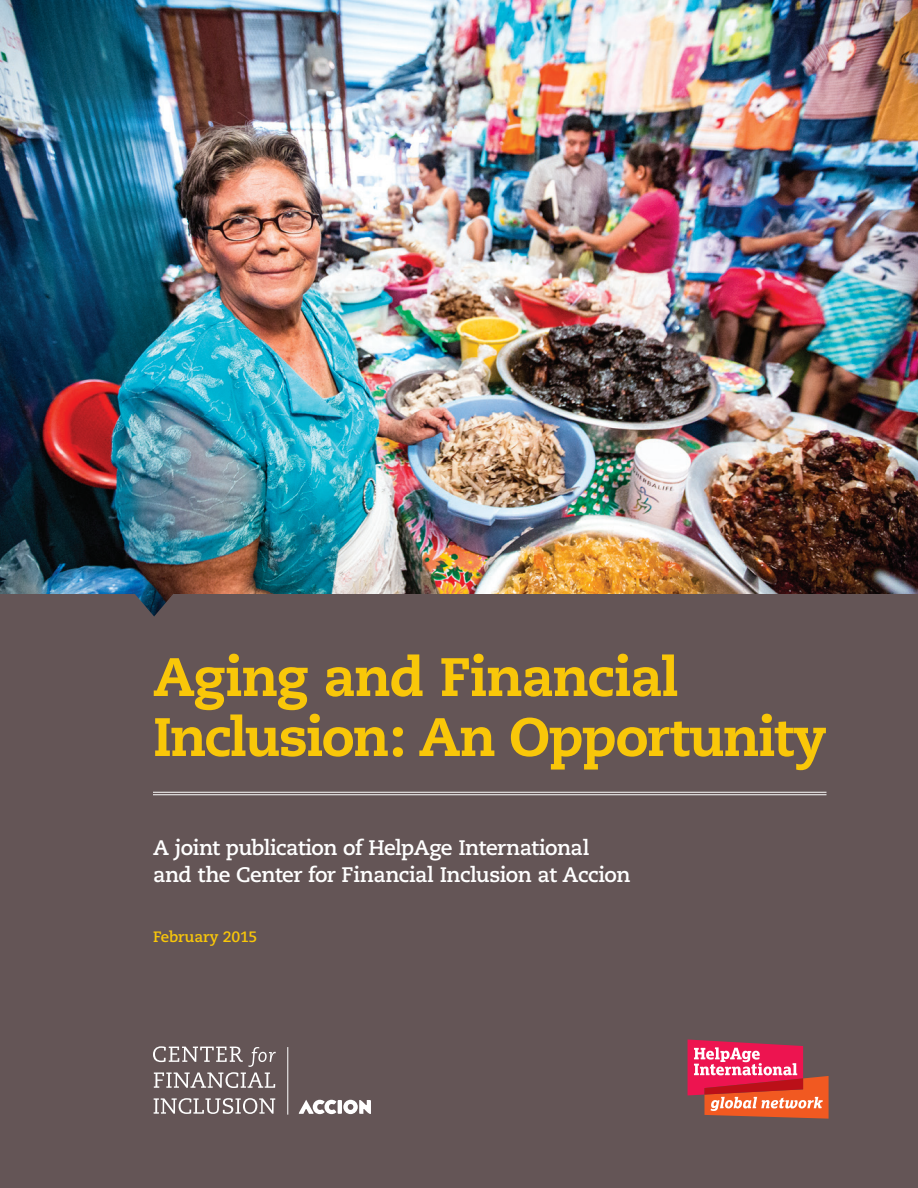
<style>
.page{position:relative;width:918px;height:1188px;background:#fff}
.page>*{position:absolute;margin:0;border:0;box-sizing:border-box;transform-origin:0 0}
.C1_report_title{font:800 54px/60px "Caecilia";letter-spacing:-.03em;color:#f9c709}
.C2_report_subtitle{font:700 21px/27px "Caecilia";letter-spacing:-.025em;color:#fff}
.C4_date{font:700 15px "Caecilia";letter-spacing:-.015em;color:#f9c709}
</style>
<div class="page">
<img style="left:0;top:0;width:918px;height:594px">
<div style="left:0;top:594px;width:918px;height:594px;background:#645556"></div>
<svg style="left:154px;top:1098px;width:121px;height:16px;background:#918787"></svg>
<svg style="left:153px;top:1046px;width:123px;height:42px;background:#847878"></svg>
<hr style="left:287px;top:1047px;width:1px;height:68px;background:#fff">
<svg style="left:299px;top:1100px;width:37px;height:14px"></svg>
<hr style="left:338px;top:1100px;width:4px;height:14px;background:#fff">
<svg style="left:343px;top:1100px;width:28px;height:14px"></svg>
<hr style="left:153px;top:792px;width:673px;height:1px;background:#fff">
<hr style="left:153px;top:794px;width:673px;height:1px;background:#fff">
<svg style="left:688px;top:1040px;width:141px;height:79px;background:#d35259"></svg>
<p class="C1_report_title" style="left:153px;top:647px;width:675px">Aging and Financial<br>Inclusion: An Opportunity</p>
<p class="C2_report_subtitle" style="left:153px;top:835px;width:479px">A joint publication of HelpAge International and the Center for Financial Inclusion at Accion</p>
<p class="C4_date" style="left:153px;top:928px;width:106px">February 2015</p>
</div>
